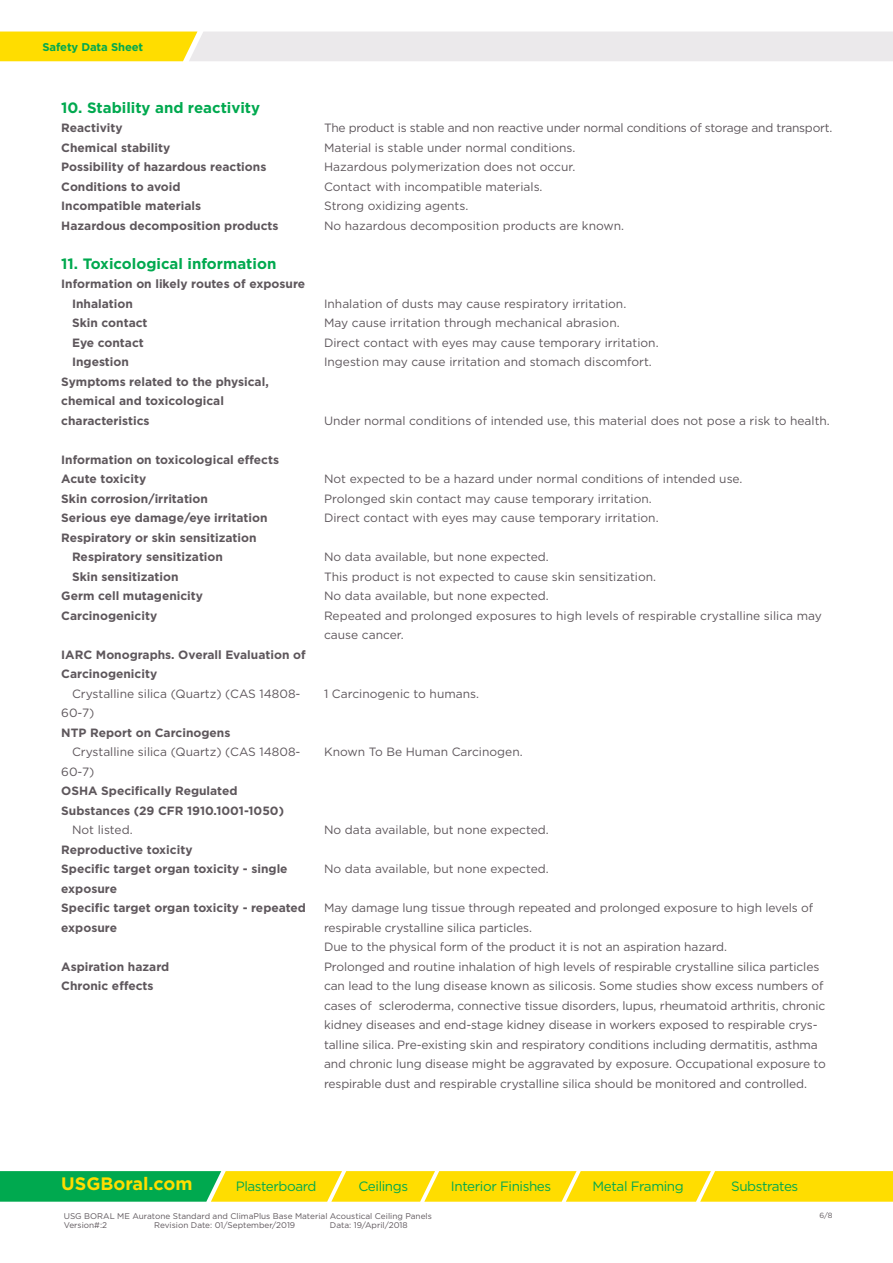
<style>
.page{position:relative;width:893px;height:1263px;background:#fff}
.page>*{position:absolute;margin:0;border:0;box-sizing:border-box;transform-origin:0 0}
.t1{font:700 18px "Gotham";color:#fd0}
.t2{font:700 15px "Gotham";color:#00a94f}
.t3{font:13.5px "Gotham";letter-spacing:-.03em;color:#00a94f}
.t4{font:12px/19.5px "Gotham";letter-spacing:-.01em;color:#5e575c}
.t5{font:700 12px/19.5px "Gotham";color:#5e575c}
.t6{font:700 11.25px "Gotham";letter-spacing:-.01em;color:#00a94f}
.t7{font:8.25px/9.8px "Gotham";color:#5e575c}
.t8{font:7.5px "Gotham";color:#5e575c}
</style>
<div class="page">
<svg style="left:0;top:32px;width:893px;height:29px;background:#efe6b9"></svg>
<svg style="left:0;top:1171px;width:893px;height:31px;background:#c2d11c"></svg>
<p class="t6" style="left:43px;top:39px;width:102px">Safety Data Sheet</p>
<p class="t2" style="left:61px;top:98px;width:200px">10. Stability and reactivity</p>
<p class="t5" style="left:61px;top:118px;width:219px">Reactivity<br>Chemical stability<br>Possibility of hazardous reactions<br>Conditions to avoid<br>Incompatible materials<br>Hazardous decomposition products</p>
<p class="t2" style="left:61px;top:254px;width:217px">11. Toxicological information</p>
<p class="t5" style="left:61px;top:274px;width:245px">Information on likely routes of exposure</p>
<p class="t5" style="left:72px;top:294px;width:62px">Inhalation</p>
<p class="t5" style="left:72px;top:313px;width:77px">Skin contact</p>
<p class="t5" style="left:72px;top:333px;width:73px">Eye contact</p>
<p class="t5" style="left:72px;top:352px;width:58px">Ingestion</p>
<p class="t5" style="left:61px;top:372px;width:209px">Symptoms related to the physical,</p>
<p class="t5" style="left:61px;top:391px;width:164px">chemical and toxicological</p>
<p class="t5" style="left:61px;top:411px;width:90px">characteristics</p>
<p class="t5" style="left:61px;top:450px;width:219px">Information on toxicological effects</p>
<p class="t5" style="left:61px;top:469px;width:86px">Acute toxicity</p>
<p class="t5" style="left:61px;top:489px;width:148px">Skin corrosion/irritation</p>
<p class="t5" style="left:61px;top:508px;width:208px">Serious eye damage/eye irritation</p>
<p class="t5" style="left:61px;top:528px;width:197px">Respiratory or skin sensitization</p>
<p class="t5" style="left:72px;top:547px;width:152px">Respiratory sensitization</p>
<p class="t5" style="left:72px;top:567px;width:108px">Skin sensitization</p>
<p class="t5" style="left:61px;top:586px;width:143px">Germ cell mutagenicity</p>
<p class="t5" style="left:61px;top:606px;width:97px">Carcinogenicity</p>
<p class="t5" style="left:61px;top:645px;width:246px">IARC Monographs. Overall Evaluation of<br>Carcinogenicity</p>
<p class="t4" style="left:61px;top:684px;width:241px;text-indent:11px">Crystalline silica (Quartz) (CAS 14808-<br>60-7)</p>
<p class="t5" style="left:61px;top:723px;width:171px">NTP Report on Carcinogens</p>
<p class="t4" style="left:61px;top:742px;width:241px;text-indent:11px">Crystalline silica (Quartz) (CAS 14808-<br>60-7)</p>
<p class="t5" style="left:61px;top:781px;width:224px">OSHA Specifically Regulated<br>Substances (29 CFR 1910.1001-1050)</p>
<p class="t4" style="left:72px;top:820px;width:62px">Not listed.</p>
<p class="t5" style="left:61px;top:840px;width:246px">Reproductive toxicity<br>Specific target organ toxicity - single exposure<br>Specific target organ toxicity - repeated exposure</p>
<p class="t5" style="left:61px;top:957px;width:110px">Aspiration hazard<br>Chronic effects</p>
<p class="t4" style="left:324px;top:118px;width:510px">The product is stable and non reactive under normal conditions of storage and transport.<br>Material is stable under normal conditions.<br>Hazardous polymerization does not occur.<br>Contact with incompatible materials.<br>Strong oxidizing agents.<br>No hazardous decomposition products are known.</p>
<p class="t4" style="left:324px;top:294px;width:336px">Inhalation of dusts may cause respiratory irritation.<br>May cause irritation through mechanical abrasion.<br>Direct contact with eyes may cause temporary irritation.<br>Ingestion may cause irritation and stomach discomfort.</p>
<p class="t4" style="left:324px;top:411px;width:507px">Under normal conditions of intended use, this material does not pose a risk to health.</p>
<p class="t4" style="left:324px;top:469px;width:420px">Not expected to be a hazard under normal conditions of intended use.<br>Prolonged skin contact may cause temporary irritation.<br>Direct contact with eyes may cause temporary irritation.</p>
<p class="t4" style="left:324px;top:547px;width:499px">No data available, but none expected.<br>This product is not expected to cause skin sensitization.<br>No data available, but none expected.<br>Repeated and prolonged exposures to high levels of respirable crystalline silica may cause cancer.</p>
<p class="t4" style="left:324px;top:684px;width:156px">1 Carcinogenic to humans.</p>
<p class="t4" style="left:324px;top:742px;width:200px">Known To Be Human Carcinogen.</p>
<p class="t4" style="left:324px;top:820px;width:226px">No data available, but none expected.</p>
<p class="t4" style="left:324px;top:859px;width:226px">No data available, but none expected.</p>
<p class="t4" style="left:324px;top:898px;width:503px">May damage lung tissue through repeated and prolonged exposure to high levels of respirable crystalline silica particles.<br>Due to the physical form of the product it is not an aspiration hazard.<br>Prolonged and routine inhalation of high levels of respirable crystalline silica particles can lead to the lung disease known as silicosis. Some studies show excess numbers of cases of scleroderma, connective tissue disorders, lupus, rheumatoid arthritis, chronic kidney diseases and end-stage kidney disease in workers exposed to respirable crys&shy;talline silica. Pre-existing skin and respiratory conditions including dermatitis, asthma and chronic lung disease might be aggravated by exposure. Occupational exposure to respirable dust and respirable crystalline silica should be monitored and controlled.</p>
<h1 class="t1" style="left:61px;top:1172px;width:133px">USGBoral.com</h1>
<p class="t3" style="left:236px;top:1177px;width:82px">Plasterboard</p>
<p class="t3" style="left:358px;top:1177px;width:51px">Ceilings</p>
<p class="t3" style="left:451px;top:1177px;width:102px">Interior Finishes</p>
<p class="t3" style="left:593px;top:1177px;width:93px">Metal Framing</p>
<p class="t3" style="left:731px;top:1177px;width:69px">Substrates</p>
<p class="t7" style="left:64px;top:1210px;width:370px">USG BORAL ME Auratone Standard and ClimaPlus Base Material Acoustical Ceiling Panels<br>Version#:2</p>
<p class="t7" style="left:154px;top:1220px;width:143px">Revision Date: 01/September/2019</p>
<p class="t7" style="left:330px;top:1220px;width:79px">Data: 19/April/2018</p>
<p class="t8" style="left:819px;top:1210px;width:15px">6/8</p>
</div>
